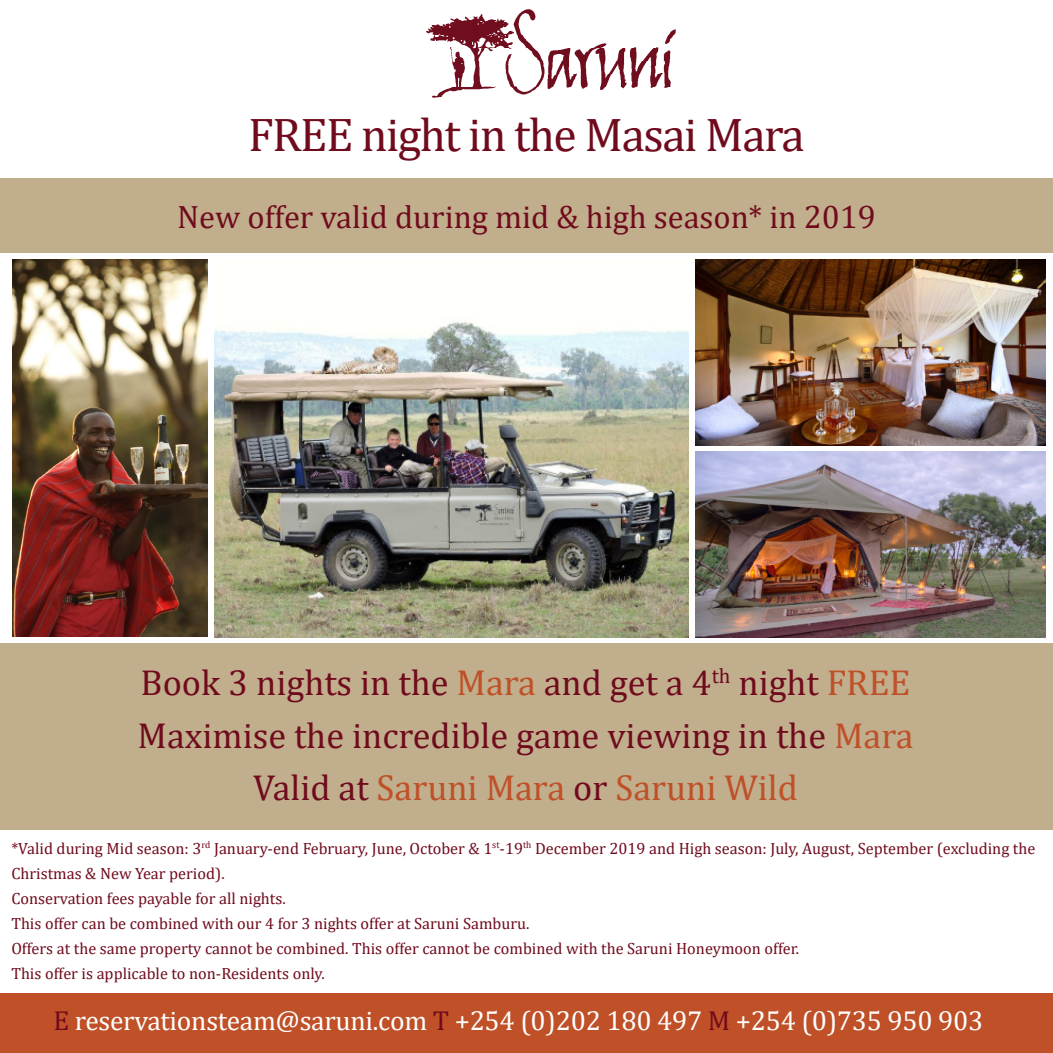
<style>
.page{position:relative;width:1053px;height:1053px;background:#fff}
.page>*{position:absolute;margin:0;border:0;box-sizing:border-box;transform-origin:0 0}
.Body_copy{font:47.5px "Cambria";letter-spacing:-.03em;color:#700b1d}
.Body_copy-2{font:36.25px/52.5px "Cambria";color:#700b1d;text-align:center}
.Body_copy-3{font:32.5px "Cambria";color:#700b1d}
.Body_copy-4{font:27.5px "Cambria";letter-spacing:-.01em;color:#fff}
.Body_copy-5{font:16.25px/25px "Cambria";color:#700b1d}
.s1{color:#bf5027}
.s2{color:#700b1d}
</style>
<div class="page">
<div style="left:0;top:993px;width:1052px;height:59px;background:#bf5027"></div>
<div style="left:0;top:178px;width:1052px;height:74px;background:#c1ae8d"></div>
<div style="left:0;top:643px;width:1052px;height:186px;background:#c1ae8d"></div>
<img style="left:695px;top:451px;width:350px;height:186px">
<img style="left:214px;top:321px;width:474px;height:316px">
<img style="left:695px;top:260px;width:350px;height:185px">
<img style="left:13px;top:259px;width:195px;height:377px">
<img style="left:427px;top:10px;width:247px;height:88px">
<p class="Body_copy" style="left:248px;top:106px;width:558px">FREE night in the Masai Mara</p>
<p class="Body_copy-3" style="left:177px;top:198px;width:700px">New offer valid during mid &amp; high season* in 2019</p>
<p class="Body_copy-2" style="left:140px;top:656px;width:771px">Book 3 nights in the <span class="s1">Mara</span> and get a 4<sup>th</sup> night <span class="s1">FREE</span></p>
<p class="Body_copy-2" style="left:137px;top:708px;width:777px">Maximise the incredible game viewing in the <span class="s1">Mara<br></span>Valid at <span class="s1">Saruni Mara</span> or <span class="s1">Saruni Wild</span></p>
<p class="Body_copy-5" style="left:11px;top:835px;width:1025px">*Valid during Mid season: 3<sup>rd</sup> January-end February, June, October &amp; 1<sup>st</sup>-19<sup>th</sup> December 2019 and High season: July, August, September (excluding the<br>Christmas &amp; New Year period).</p>
<p class="Body_copy-5" style="left:11px;top:885px;width:276px">Conservation fees payable for all nights.</p>
<p class="Body_copy-5" style="left:11px;top:910px;width:789px">This offer can be combined with our 4 for 3 nights offer at Saruni Samburu.<br>Offers at the same property cannot be combined. This offer cannot be combined with the Saruni Honeymoon offer.</p>
<p class="Body_copy-5" style="left:11px;top:960px;width:315px">This offer is applicable to non-Residents only.</p>
<p class="Body_copy-4" style="left:53px;top:1004px;width:931px"><span class="s2">E</span> reservationsteam@saruni.com <span class="s2">T</span> +254 (0)202 180 497 <span class="s2">M</span> +254 (0)735 950 903</p>
</div>
